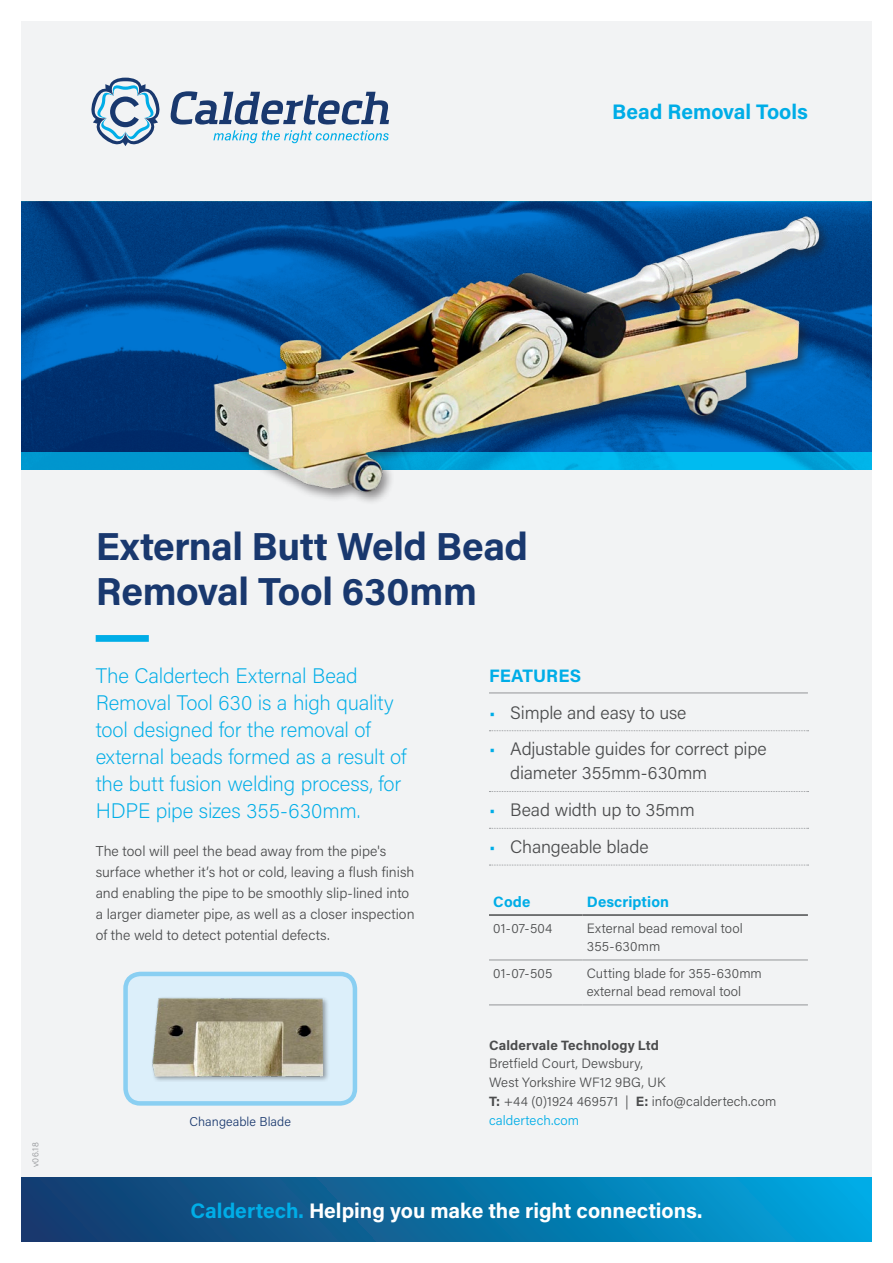
<style>
.page{position:relative;width:893px;height:1263px;background:#fff}
.page>*{position:absolute;margin:0;border:0;box-sizing:border-box;transform-origin:0 0}
.TITLES_26_30_12mm{font:700 39px/45px "Acumin Pro";letter-spacing:-.01em;color:#19386e}
.INTRO_COPY_14_18_4{font:200 21px/27px "Acumin Pro";letter-spacing:-.01em;color:#00ade7}
.t1{font:700 21px "Acumin Pro";color:#fff}
.CATEGORY_14_Auto{font:700 21px "Acumin Pro";letter-spacing:-.005em;color:#00ade7}
.BULLETS_12_16_3mm{font:300 18px/24px "Acumin Pro";letter-spacing:-.01em;color:#4b4c4d}
.SUB_TITLES_12_Auto{font:700 18px "Acumin Pro";letter-spacing:.005em;color:#00ade7}
.TABLE_SPECS_SUBS_1{font:700 15px "Acumin Pro";letter-spacing:.005em;color:#00ade7}
.BODY_9_5_14_3mm{font:300 14.25px/21px "Acumin Pro";color:#4b4c4d}
.BODY_9_5_14_3mm-2{font:300 13.5px/18.8px "Acumin Pro";letter-spacing:.005em;color:#4b4c4d}
.TABLE_SPECS_BODY_9{font:300 13.5px/18px "Acumin Pro";letter-spacing:.005em;color:#4b4c4d}
.BODY_9_5_14_3mm-3{font:300 12.75px "Acumin Pro";letter-spacing:.005em;color:#19386e}
.t2{font:300 9px "Acumin Pro";color:#939598}
.s1{color:#00ade7}
.s2{font-weight:700}
</style>
<div class="page">
<div style="left:21px;top:21px;width:851px;height:1157px;background:#f2f3f4"></div>
<div style="left:21px;top:1178px;width:851px;height:64px;background:linear-gradient(to right,#153668,#00a6de)"></div>
<svg style="left:169px;top:91px;width:220px;height:52px"></svg>
<svg style="left:91px;top:78px;width:69px;height:68px"></svg>
<div style="left:96px;top:635px;width:53px;height:7px;background:#00ade7"></div>
<img style="left:21px;top:202px;width:851px;height:251px">
<svg style="left:21px;top:453px;width:851px;height:17px;fill:#0096ce"></svg>
<img style="left:196px;top:177px;width:638px;height:331px">
<div style="left:126px;top:974px;width:229px;height:129px;background:#dceffa;border-radius:15px"></div>
<img style="left:152px;top:997px;width:176px;height:84px">
<div style="left:123px;top:972px;width:234px;height:134px;border:4px solid #8acff2;border-radius:15px"></div>
<hr style="left:489px;top:692px;width:319px;height:1px;background:#939598">
<svg style="left:489px;top:730px;width:319px;height:1px"></svg>
<svg style="left:489px;top:791px;width:319px;height:1px"></svg>
<svg style="left:489px;top:828px;width:319px;height:1px"></svg>
<svg style="left:489px;top:865px;width:319px;height:1px"></svg>
<hr style="left:489px;top:1004px;width:94px;height:1px;background:#939598">
<hr style="left:583px;top:1004px;width:225px;height:1px;background:#939598">
<hr style="left:489px;top:914px;width:94px;height:2px;background:#4b4c4d">
<hr style="left:583px;top:914px;width:225px;height:2px;background:#4b4c4d">
<hr style="left:489px;top:959px;width:94px;height:1px;background:#939598">
<hr style="left:583px;top:959px;width:225px;height:1px;background:#939598">
<p class="CATEGORY_14_Auto" style="left:612px;top:97px;width:197px">Bead Removal Tools</p>
<p class="t2" style="left:29px;top:1167px;width:26px;rotate:-90deg">v06.18</p>
<p class="TITLES_26_30_12mm" style="left:96px;top:522px;width:434px">External Butt Weld Bead<br>Removal Tool 630mm</p>
<p class="INTRO_COPY_14_18_4" style="left:96px;top:662px;width:312px">The Caldertech External Bead<br>Removal Tool 630 is a high quality tool designed for the removal of external beads formed as a result of the butt fusion welding process, for<br>HDPE pipe sizes 355-630mm.</p>
<p class="BODY_9_5_14_3mm" style="left:96px;top:840px;width:320px">The tool will peel the bead away from the pipe's surface whether it’s hot or cold, leaving a flush finish and enabling the pipe to be smoothly slip-lined into a larger diameter pipe, as well as a closer inspection of the weld to detect potential defects.</p>
<p class="BODY_9_5_14_3mm-3" style="left:189px;top:1112px;width:103px">Changeable Blade</p>
<p class="SUB_TITLES_12_Auto" style="left:489px;top:663px;width:94px">FEATURES</p>
<p class="BULLETS_12_16_3mm" style="left:489px;top:700px;width:199px"><span class="s1">•</span> Simple and easy to use</p>
<p class="BULLETS_12_16_3mm" style="left:510px;top:736px;width:258px;text-indent:-21px"><span class="s1">•</span> Adjustable guides for correct pipe diameter 355mm-630mm</p>
<p class="BULLETS_12_16_3mm" style="left:489px;top:797px;width:207px"><span class="s1">•</span> Bead width up to 35mm</p>
<p class="BULLETS_12_16_3mm" style="left:489px;top:834px;width:161px"><span class="s1">•</span> Changeable blade</p>
<p class="TABLE_SPECS_SUBS_1" style="left:493px;top:891px;width:39px">Code</p>
<p class="TABLE_SPECS_SUBS_1" style="left:587px;top:891px;width:84px">Description</p>
<p class="TABLE_SPECS_BODY_9" style="left:493px;top:919px;width:61px">01-07-504</p>
<p class="TABLE_SPECS_BODY_9" style="left:587px;top:919px;width:157px">External bead removal tool<br>355-630mm</p>
<p class="TABLE_SPECS_BODY_9" style="left:493px;top:964px;width:61px">01-07-505</p>
<p class="TABLE_SPECS_BODY_9" style="left:587px;top:964px;width:177px">Cutting blade for 355-630mm external bead removal tool</p>
<p class="BODY_9_5_14_3mm-2" style="left:489px;top:1035px;width:289px"><span class="s2">Caldervale Technology Ltd<br></span>Bretfield Court, Dewsbury,<br>West Yorkshire WF12 9BG, UK<br><span class="s2">T:</span> +44 (0)1924 469571 | <span class="s2">E:</span> info@caldertech.com <span class="s1">caldertech.com</span></p>
<h2 class="t1" style="left:190px;top:1195px;width:513px"><span class="s1">Caldertech.</span> Helping you make the right connections.</h2>
</div>
